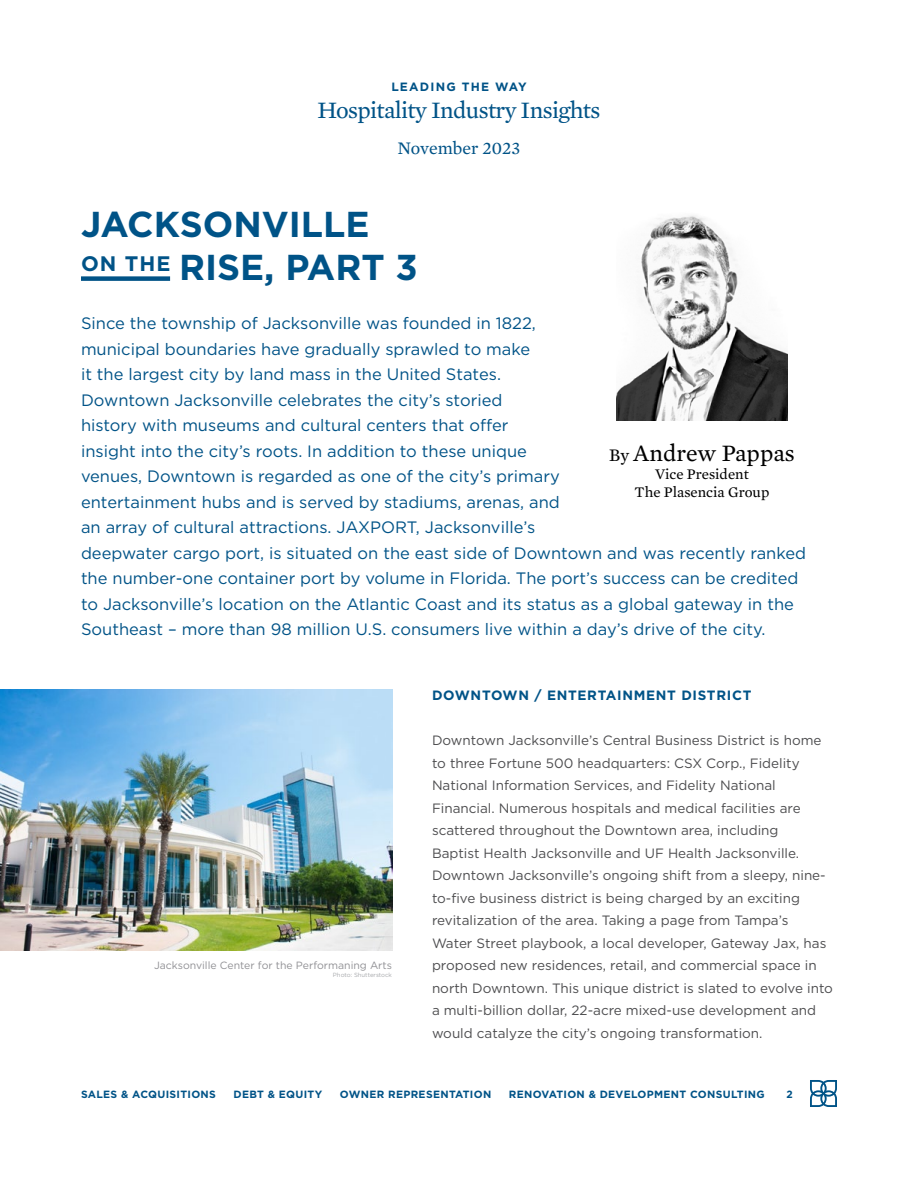
<style>
.page{position:relative;width:918px;height:1188px;background:#fff}
.page>*{position:absolute;margin:0;border:0;box-sizing:border-box;transform-origin:0 0}
.t1{font:700 36px/43.2px "Gotham";color:#005387}
.t2{font:24px "Mercury Text G2";letter-spacing:-.025em;color:#005387}
.t3{font:24px "Mercury Text G2";color:#000}
.t4{font:18px "Mercury Text G2";color:#005387}
.t5{font:16.5px/25.5px "Gotham";color:#005387}
.t6{font:15px/18px "Mercury Text G2";color:#000;text-align:center}
.t7{font:13.5px/22.5px "Gotham";color:#4d4d4f}
.t8{font:700 13.5px "Gotham";letter-spacing:.05em;color:#005387}
.t9{font:700 12px "Gotham";letter-spacing:.1em;color:#005387}
.t10{font:700 10.5px "Gotham";letter-spacing:.03em;color:#005387}
.t11{font:10.5px "Gotham";color:#919195}
.t12{font:6px "Gotham";color:#a7a9ac}
.s1{font-size:18px}
</style>
<div class="page">
<svg style="left:810px;top:1080px;width:27px;height:27px"></svg>
<img style="left:0;top:689px;width:392px;height:262px">
<img style="left:617px;top:215px;width:170px;height:205px">
<div style="left:81px;top:276px;width:89px;height:5px;background:#005387"></div>
<p class="t9" style="left:391px;top:78px;width:137px">LEADING THE WAY</p>
<h2 class="t2" style="left:318px;top:92px;width:284px">Hospitality Industry Insights</h2>
<p class="t4" style="left:398px;top:135px;width:124px">November 2023</p>
<h1 class="t1" style="left:81px;top:202px;width:338px">JACKSONVILLE<br><sup>ON</sup> <sup>THE</sup> RISE, PART 3</h1>
<p class="t5" style="left:81px;top:310px;width:727px">Since the township of Jacksonville was founded in 1822,<br>municipal boundaries have gradually sprawled to make<br>it the largest city by land mass in the United States.<br>Downtown Jacksonville celebrates the city’s storied<br>history with museums and cultural centers that offer<br>insight into the city’s roots. In addition to these unique<br>venues, Downtown is regarded as one of the city’s primary<br>entertainment hubs and is served by stadiums, arenas, and<br>an array of cultural attractions. JAXPORT, Jacksonville’s<br>deepwater cargo port, is situated on the east side of Downtown and was recently ranked the number-one container port by volume in Florida. The port’s success can be credited to Jacksonville’s location on the Atlantic Coast and its status as a global gateway in the Southeast – more than 98 million U.S. consumers live within a day’s drive of the city.</p>
<h2 class="t3" style="left:609px;top:436px;width:187px"><span class="s1">By</span> Andrew Pappas</h2>
<p class="t6" style="left:635px;top:465px;width:136px">Vice President<br>The Plasencia Group</p>
<p class="t11" style="left:154px;top:958px;width:240px">Jacksonville Center for the Performaning Arts</p>
<p class="t12" style="left:333px;top:971px;width:61px">Photo: Shutterstock</p>
<p class="t8" style="left:432px;top:686px;width:321px">DOWNTOWN / ENTERTAINMENT DISTRICT</p>
<p class="t7" style="left:432px;top:729px;width:403px">Downtown Jacksonville’s Central Business District is home to three Fortune 500 headquarters: CSX Corp., Fidelity National Information Services, and Fidelity National Financial. Numerous hospitals and medical facilities are scattered throughout the Downtown area, including<br>Baptist Health Jacksonville and UF Health Jacksonville.<br>Downtown Jacksonville’s ongoing shift from a sleepy, nine&shy;to-five business district is being charged by an exciting revitalization of the area. Taking a page from Tampa’s<br>Water Street playbook, a local developer, Gateway Jax, has proposed new residences, retail, and commercial space in north Downtown. This unique district is slated to evolve into a multi-billion dollar, 22-acre mixed-use development and would catalyze the city’s ongoing transformation.</p>
<p class="t10" style="left:81px;top:1087px;width:136px">SALES &amp; ACQUISITIONS</p>
<p class="t10" style="left:234px;top:1087px;width:90px">DEBT &amp; EQUITY</p>
<p class="t10" style="left:340px;top:1087px;width:153px">OWNER REPRESENTATION</p>
<p class="t10" style="left:509px;top:1087px;width:257px">RENOVATION &amp; DEVELOPMENT CONSULTING</p>
<p class="t10" style="left:787px;top:1087px;width:8px">2</p>
</div>
